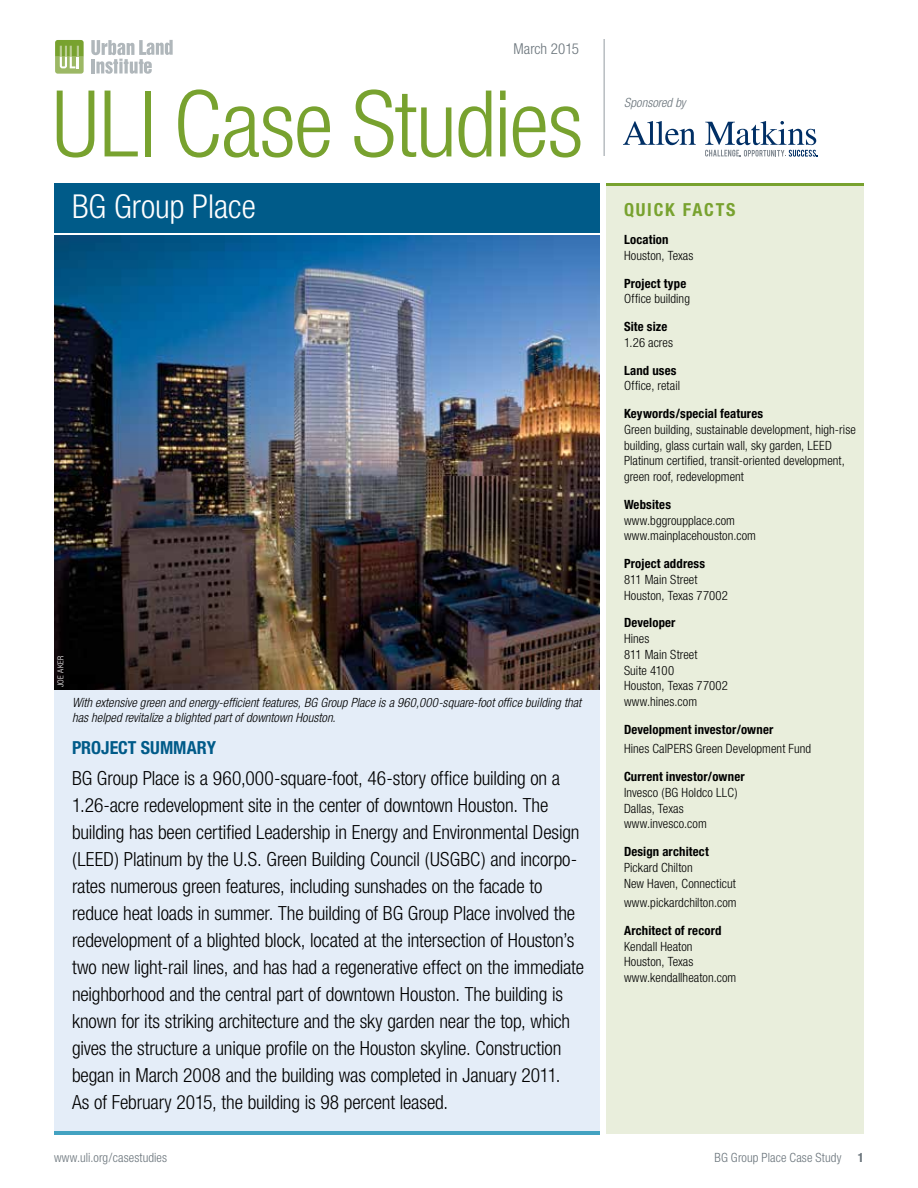
<style>
.page{position:relative;width:918px;height:1188px;background:#fff}
.page>*{position:absolute;margin:0;border:0;box-sizing:border-box;transform-origin:0 0}
.t1{font:300 condensed 92.25px "Helvetica Neue";letter-spacing:-.015em;color:#78a22f}
.t2{font:300 condensed 33px "Helvetica Neue";color:#fff}
.t3{font:300 condensed 19.5px/27px "Helvetica Neue";letter-spacing:-.01em;color:#000}
.t4{font:700 condensed 18px "Helvetica Neue";color:#005b89}
.t5{font:700 condensed 18px "Helvetica Neue";letter-spacing:.1em;color:#78a22f}
.t6{font:300 condensed 15px "Helvetica Neue";color:#6a747b}
.t7{font:300 condensed 12.75px/15.8px "Helvetica Neue";letter-spacing:.005em;color:#000}
.t8{font:700 condensed 12.75px "Helvetica Neue";letter-spacing:.015em;color:#000}
.t9{font:italic 300 condensed 12.75px/15.8px "Helvetica Neue";letter-spacing:.005em;color:#000}
.t10{font:300 condensed 12.75px "Helvetica Neue";letter-spacing:.01em;color:#6a747b}
.t11{font:italic 300 condensed 12.75px "Helvetica Neue";letter-spacing:.005em;color:#6a747b}
.t12{font:700 condensed 12.75px "Helvetica Neue";color:#6a747b}
.t13{font:300 condensed 8.25px "Helvetica Neue";letter-spacing:.045em;color:#fff}
</style>
<div class="page">
<div style="left:54px;top:515px;width:546px;height:618px;background:#e4edf8"></div>
<hr style="left:54px;top:1131px;width:546px;height:3px;background:#43a2c1">
<div style="left:606px;top:183px;width:258px;height:951px;background:#e9eedc"></div>
<div style="left:54px;top:183px;width:546px;height:49px;background:#005b89"></div>
<hr style="left:606px;top:183px;width:258px;height:3px;background:#78a22f">
<hr style="left:604px;top:39px;width:1px;height:117px;background:#949ca1">
<svg style="left:91px;top:40px;width:82px;height:34px"></svg>
<svg style="left:55px;top:40px;width:29px;height:34px"></svg>
<img style="left:54px;top:236px;width:546px;height:454px">
<svg style="left:623px;top:121px;width:73px;height:24px"></svg>
<svg style="left:705px;top:121px;width:113px;height:36px"></svg>
<p class="t6" style="left:514px;top:40px;width:67px">March 2015</p>
<h1 class="t1" style="left:52px;top:71px;width:532px">ULI Case Studies</h1>
<p class="t11" style="left:624px;top:96px;width:63px">Sponsored by</p>
<p class="t13" style="left:56px;top:687px;width:33px;rotate:-90deg">JOE AKER</p>
<h2 class="t2" style="left:72px;top:188px;width:185px">BG Group Place</h2>
<p class="t5" style="left:624px;top:199px;width:113px">QUICK FACTS</p>
<p class="t8" style="left:624px;top:232px;width:46px">Location</p>
<p class="t7" style="left:624px;top:247px;width:71px">Houston, Texas</p>
<p class="t8" style="left:624px;top:275px;width:64px">Project type</p>
<p class="t7" style="left:624px;top:291px;width:68px">Office building</p>
<p class="t8" style="left:624px;top:319px;width:45px">Site size</p>
<p class="t7" style="left:624px;top:334px;width:51px">1.26 acres</p>
<p class="t8" style="left:624px;top:362px;width:54px">Land uses</p>
<p class="t7" style="left:624px;top:378px;width:58px">Office, retail</p>
<p class="t8" style="left:624px;top:406px;width:141px">Keywords/special features</p>
<p class="t7" style="left:624px;top:421px;width:233px">Green building, sustainable development, high-rise building, glass curtain wall, sky garden, LEED Platinum certified, transit-oriented development, green roof, redevelopment</p>
<p class="t8" style="left:624px;top:497px;width:49px">Websites</p>
<p class="t7" style="left:624px;top:512px;width:134px">www.bggroupplace.com www.mainplacehouston.com</p>
<p class="t8" style="left:624px;top:556px;width:83px">Project address</p>
<p class="t7" style="left:624px;top:571px;width:106px">811 Main Street<br>Houston, Texas 77002</p>
<p class="t8" style="left:624px;top:615px;width:53px">Developer</p>
<p class="t7" style="left:624px;top:631px;width:106px">Hines<br>811 Main Street<br>Suite 4100<br>Houston, Texas 77002 www.hines.com</p>
<p class="t8" style="left:624px;top:722px;width:151px">Development investor/owner</p>
<p class="t7" style="left:624px;top:741px;width:189px">Hines CalPERS Green Development Fund</p>
<p class="t8" style="left:624px;top:769px;width:122px">Current investor/owner</p>
<p class="t7" style="left:624px;top:784px;width:115px">Invesco (BG Holdco LLC)<br>Dallas, Texas www.invesco.com</p>
<p class="t8" style="left:624px;top:844px;width:86px">Design architect</p>
<p class="t7" style="left:624px;top:859px;width:113px">Pickard Chilton<br>New Haven, Connecticut</p>
<p class="t7" style="left:624px;top:895px;width:114px">www.pickardchilton.com</p>
<p class="t8" style="left:624px;top:923px;width:99px">Architect of record</p>
<p class="t7" style="left:624px;top:938px;width:114px">Kendall Heaton<br>Houston, Texas www.kendallheaton.com</p>
<p class="t9" style="left:72px;top:694px;width:511px">With extensive green and energy-efficient features, BG Group Place is a 960,000-square-foot office building that has helped revitalize a blighted part of downtown Houston.</p>
<p class="t4" style="left:72px;top:736px;width:146px">PROJECT SUMMARY</p>
<p class="t3" style="left:72px;top:765px;width:514px">BG Group Place is a 960,000-square-foot, 46-story office building on a 1.26-acre redevelopment site in the center of downtown Houston. The building has been certified Leadership in Energy and Environmental Design (LEED) Platinum by the U.S. Green Building Council (USGBC) and incorpo&shy;rates numerous green features, including sunshades on the facade to reduce heat loads in summer. The building of BG Group Place involved the redevelopment of a blighted block, located at the intersection of Houston’s two new light-rail lines, and has had a regenerative effect on the immediate neighborhood and the central part of downtown Houston. The building is known for its striking architecture and the sky garden near the top, which gives the structure a unique profile on the Houston skyline. Construction began in March 2008 and the building was completed in January 2011.<br>As of February 2015, the building is 98 percent leased.</p>
<p class="t10" style="left:54px;top:1150px;width:115px">www.uli.org/casestudies</p>
<p class="t10" style="left:714px;top:1150px;width:129px">BG Group Place Case Study</p>
<p class="t12" style="left:858px;top:1150px;width:8px">1</p>
</div>
